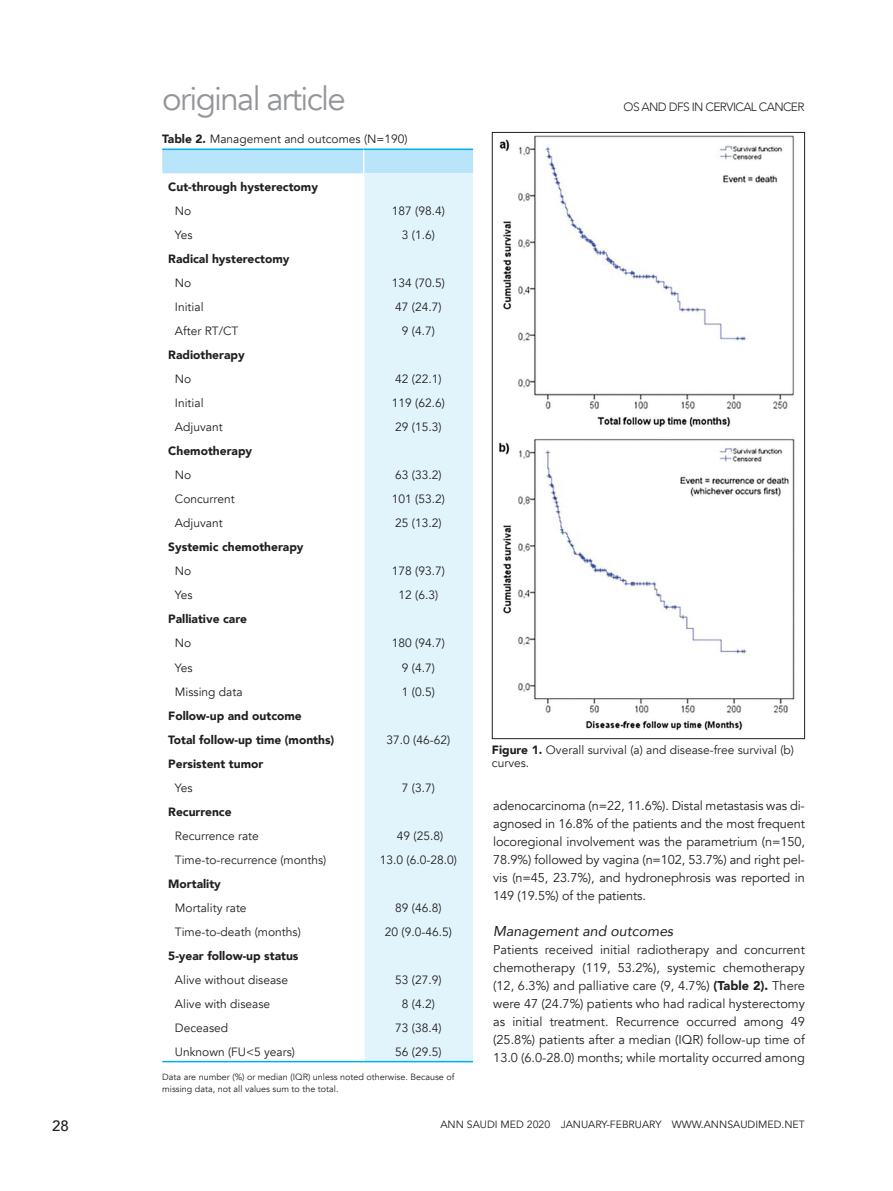
<style>
.page{position:relative;width:893px;height:1191px;background:#fff}
.page>*{position:absolute;margin:0;border:0;box-sizing:border-box;transform-origin:0 0}
.t1{font:33px "Avenir";letter-spacing:-.05em;color:#939598}
.t2{font:500 15px "Avenir";color:#231f20}
.subhead_2nd{font:italic 14.25px "Avenir";color:#231f20}
.body_after_sub{font:12.75px/18px "Avenir";letter-spacing:-.01em;color:#231f20;text-align:justify}
.table_body_left{font:12px/13.5px "Avenir";color:#231f20}
.table_body_center{font:12px "Avenir";color:#231f20}
.table_body_left-2{font:900 12px "Avenir";color:#231f20}
.t3{font:300 12px "Avenir";letter-spacing:-.05em;color:#231f20}
.t4{font:10.5px "Avenir";color:#231f20}
.table_footnotes_spac{font:9px/12px "Avenir";color:#231f20}
.s1{font-weight:900}
</style>
<div class="page">
<hr style="left:162px;top:1060px;width:202px;height:2px;background:#00aeef">
<hr style="left:364px;top:1060px;width:109px;height:2px;background:#00aeef">
<hr style="left:162px;top:148px;width:202px;height:2px;background:#00aeef">
<hr style="left:364px;top:148px;width:109px;height:2px;background:#00aeef">
<svg style="left:162px;top:149px;width:311px;height:911px"></svg>
<img style="left:499px;top:135px;width:296px;height:596px">
<h1 class="t1" style="left:162px;top:78px;width:185px">original article</h1>
<p class="table_body_left" style="left:162px;top:132px;width:247px"><span class="s1">Table 2.</span> Management and outcomes (N=190)</p>
<p class="table_body_left-2" style="left:168px;top:177px;width:151px">Cut-through hysterectomy</p>
<p class="table_body_left" style="left:175px;top:205px;width:18px">No</p>
<p class="table_body_center" style="left:392px;top:204px;width:54px">187 (98.4)</p>
<p class="table_body_left" style="left:175px;top:229px;width:19px">Yes</p>
<p class="table_body_center" style="left:402px;top:228px;width:34px">3 (1.6)</p>
<p class="table_body_left-2" style="left:168px;top:249px;width:123px">Radical hysterectomy</p>
<p class="table_body_left" style="left:175px;top:277px;width:18px">No</p>
<p class="table_body_center" style="left:392px;top:276px;width:54px">134 (70.5)</p>
<p class="table_body_left" style="left:175px;top:301px;width:30px">Initial</p>
<p class="table_body_center" style="left:395px;top:300px;width:48px">47 (24.7)</p>
<p class="table_body_left" style="left:175px;top:325px;width:65px">After RT/CT</p>
<p class="table_body_center" style="left:402px;top:324px;width:34px">9 (4.7)</p>
<p class="table_body_left-2" style="left:168px;top:345px;width:78px">Radiotherapy</p>
<p class="table_body_left" style="left:175px;top:373px;width:18px">No</p>
<p class="table_body_center" style="left:395px;top:372px;width:48px">42 (22.1)</p>
<p class="table_body_left" style="left:175px;top:397px;width:30px">Initial</p>
<p class="table_body_center" style="left:392px;top:396px;width:54px">119 (62.6)</p>
<p class="table_body_left" style="left:175px;top:421px;width:49px">Adjuvant</p>
<p class="table_body_center" style="left:395px;top:420px;width:48px">29 (15.3)</p>
<p class="table_body_left-2" style="left:168px;top:441px;width:85px">Chemotherapy</p>
<p class="table_body_left" style="left:175px;top:469px;width:18px">No</p>
<p class="table_body_center" style="left:395px;top:468px;width:48px">63 (33.2)</p>
<p class="table_body_left" style="left:175px;top:493px;width:61px">Concurrent</p>
<p class="table_body_center" style="left:392px;top:492px;width:54px">101 (53.2)</p>
<p class="table_body_left" style="left:175px;top:517px;width:49px">Adjuvant</p>
<p class="table_body_center" style="left:395px;top:516px;width:48px">25 (13.2)</p>
<p class="table_body_left-2" style="left:168px;top:537px;width:137px">Systemic chemotherapy</p>
<p class="table_body_left" style="left:175px;top:565px;width:18px">No</p>
<p class="table_body_center" style="left:392px;top:564px;width:54px">178 (93.7)</p>
<p class="table_body_left" style="left:175px;top:589px;width:19px">Yes</p>
<p class="table_body_center" style="left:399px;top:588px;width:41px">12 (6.3)</p>
<p class="table_body_left-2" style="left:168px;top:609px;width:80px">Palliative care</p>
<p class="table_body_left" style="left:175px;top:637px;width:18px">No</p>
<p class="table_body_center" style="left:392px;top:636px;width:54px">180 (94.7)</p>
<p class="table_body_left" style="left:175px;top:661px;width:19px">Yes</p>
<p class="table_body_center" style="left:402px;top:660px;width:34px">9 (4.7)</p>
<p class="table_body_left" style="left:175px;top:685px;width:69px">Missing data</p>
<p class="table_body_center" style="left:402px;top:684px;width:34px">1 (0.5)</p>
<p class="table_body_left-2" style="left:168px;top:705px;width:135px">Follow-up and outcome</p>
<p class="table_body_left-2" style="left:168px;top:729px;width:168px">Total follow-up time (months)</p>
<p class="table_body_center" style="left:387px;top:732px;width:65px">37.0 (46-62)</p>
<p class="table_body_left-2" style="left:168px;top:753px;width:97px">Persistent tumor</p>
<p class="table_body_left" style="left:175px;top:781px;width:19px">Yes</p>
<p class="table_body_center" style="left:402px;top:780px;width:34px">7 (3.7)</p>
<p class="table_body_left-2" style="left:168px;top:801px;width:65px">Recurrence</p>
<p class="table_body_left" style="left:175px;top:829px;width:85px">Recurrence rate</p>
<p class="table_body_center" style="left:397px;top:828px;width:48px">49 (25.8)</p>
<p class="table_body_left" style="left:175px;top:853px;width:153px">Time-to-recurrence (months)</p>
<p class="table_body_center" style="left:380px;top:852px;width:78px">13.0 (6.0-28.0)</p>
<p class="table_body_left-2" style="left:168px;top:873px;width:54px">Mortality</p>
<p class="table_body_left" style="left:175px;top:901px;width:73px">Mortality rate</p>
<p class="table_body_center" style="left:395px;top:900px;width:48px">89 (46.8)</p>
<p class="table_body_left" style="left:175px;top:925px;width:127px">Time-to-death (months)</p>
<p class="table_body_center" style="left:385px;top:924px;width:68px">20 (9.0-46.5)</p>
<p class="table_body_left-2" style="left:168px;top:945px;width:132px">5-year follow-up status</p>
<p class="table_body_left" style="left:175px;top:973px;width:115px">Alive without disease</p>
<p class="table_body_center" style="left:395px;top:972px;width:48px">53 (27.9)</p>
<p class="table_body_left" style="left:175px;top:997px;width:97px">Alive with disease</p>
<p class="table_body_center" style="left:402px;top:996px;width:34px">8 (4.2)</p>
<p class="table_body_left" style="left:175px;top:1021px;width:55px">Deceased</p>
<p class="table_body_center" style="left:395px;top:1020px;width:48px">73 (38.4)</p>
<p class="table_body_left" style="left:175px;top:1045px;width:122px">Unknown (FU&lt;5 years)</p>
<p class="table_body_center" style="left:395px;top:1044px;width:48px">56 (29.5)</p>
<p class="table_footnotes_spac" style="left:162px;top:1071px;width:294px">Data are number (%) or median (IQR) unless noted otherwise. Because of missing data, not all values sum to the total.</p>
<p class="t3" style="left:624px;top:100px;width:182px">OS AND DFS IN CERVICAL CANCER</p>
<p class="table_body_left" style="left:492px;top:743px;width:304px"><span class="s1">Figure 1.</span> Overall survival (a) and disease-free survival (b) curves.</p>
<p class="body_after_sub" style="left:493px;top:797px;width:313px">adenocarcinoma (n=22, 11.6%). Distal metastasis was di&shy;agnosed in 16.8% of the patients and the most frequent locoregional involvement was the parametrium (n=150, 78.9%) followed by vagina (n=102, 53.7%) and right pel&shy;vis (n=45, 23.7%), and hydronephrosis was reported in 149 (19.5%) of the patients.</p>
<p class="subhead_2nd" style="left:493px;top:922px;width:182px">Management and outcomes</p>
<p class="body_after_sub" style="left:493px;top:941px;width:313px">Patients received initial radiotherapy and concurrent chemotherapy (119, 53.2%), systemic chemotherapy (12, 6.3%) and palliative care (9, 4.7%) <span class="s1">(Table 2).</span> There were 47 (24.7%) patients who had radical hysterectomy as initial treatment. Recurrence occurred among 49 (25.8%) patients after a median (IQR) follow-up time of 13.0 (6.0-28.0) months; while mortality occurred among</p>
<p class="t2" style="left:52px;top:1112px;width:18px">28</p>
<p class="t4" style="left:440px;top:1118px;width:366px">ANN SAUDI MED 2020 JANUARY-FEBRUARY WWW.ANNSAUDIMED.NET</p>
</div>
